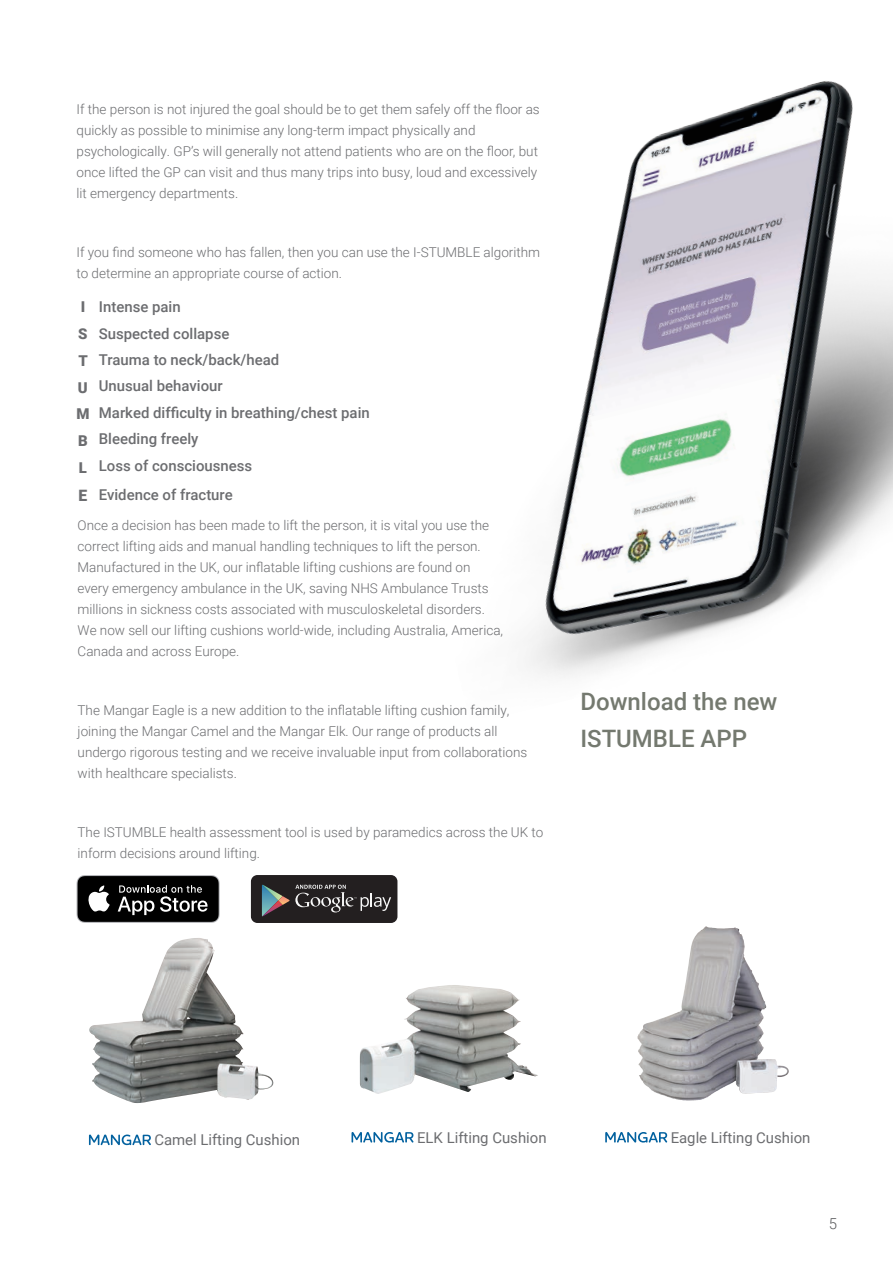
<style>
.page{position:relative;width:893px;height:1263px;background:#fff}
.page>*{position:absolute;margin:0;border:0;box-sizing:border-box;transform-origin:0 0}
.t1{font:500 24px/37.5px "Roboto";color:#74796f}
.t2{font:900 15.75px "Roboto";color:#6c6d70}
.t3{font:500 15px/26.4px "Roboto";color:#6c6d70}
.t4{font:15px "Roboto";color:#6c6d70}
.t5{font:900 15px/26.8px "Roboto";color:#6c6d70}
.t6{font:300 15px "Roboto";color:#57585a}
.t7{font:300 13.5px/21px "Roboto";color:#6c6d70}
</style>
<div class="page">
<img style="left:89px;top:938px;width:184px;height:165px">
<img style="left:360px;top:985px;width:178px;height:109px">
<svg style="left:89px;top:1134px;width:62px;height:11px"></svg>
<svg style="left:351px;top:1132px;width:62px;height:10px"></svg>
<svg style="left:605px;top:1132px;width:62px;height:10px"></svg>
<svg style="left:77px;top:875px;width:143px;height:48px;background:#333"></svg>
<div style="left:251px;top:875px;width:146px;height:48px;background:#231f20;border-radius:6px"></div>
<svg style="left:262px;top:885px;width:129px;height:31px"></svg>
<img style="left:637px;top:927px;width:68px;height:173px">
<img style="left:524px;top:81px;width:369px;height:597px">
<p class="t7" style="left:77px;top:98px;width:465px">If the person is not injured the goal should be to get them safely off the floor as quickly as possible to minimise any long-term impact physically and psychologically. GP’s will generally not attend patients who are on the floor, but once lifted the GP can visit and thus many trips into busy, loud and excessively lit emergency departments.</p>
<p class="t7" style="left:77px;top:241px;width:465px">If you find someone who has fallen, then you can use the I-STUMBLE algorithm to determine an appropriate course of action.</p>
<p class="t3" style="left:99px;top:293px;width:272px">Intense pain<br>Suspected collapse<br>Trauma to neck/back/head<br>Unusual behaviour<br>Marked difficulty in breathing/chest pain<br>Bleeding freely<br>Loss of consciousness</p>
<p class="t3" style="left:99px;top:481px;width:136px">Evidence of fracture</p>
<p class="t7" style="left:78px;top:514px;width:427px">Once a decision has been made to lift the person, it is vital you use the correct lifting aids and manual handling techniques to lift the person.<br>Manufactured in the UK, our inflatable lifting cushions are found on every emergency ambulance in the UK, saving NHS Ambulance Trusts millions in sickness costs associated with musculoskeletal disorders.<br>We now sell our lifting cushions world-wide, including Australia, America, Canada and across Europe.</p>
<p class="t5" style="left:76px;top:293px;width:15px">I<br>S<br>T<br>U<br>M<br>B<br>L</p>
<p class="t2" style="left:79px;top:484px;width:10px">E</p>
<p class="t7" style="left:78px;top:699px;width:451px">The Mangar Eagle is a new addition to the inflatable lifting cushion family, joining the Mangar Camel and the Mangar Elk. Our range of products all undergo rigorous testing and we receive invaluable input from collaborations with healthcare specialists.</p>
<p class="t7" style="left:78px;top:821px;width:467px">The ISTUMBLE health assessment tool is used by paramedics across the UK to inform decisions around lifting.</p>
<h1 class="t1" style="left:580px;top:682px;width:199px">Download the new<br>ISTUMBLE APP</h1>
<p class="t4" style="left:154px;top:1129px;width:147px">Camel Lifting Cushion</p>
<p class="t4" style="left:417px;top:1127px;width:131px">ELK Lifting Cushion</p>
<p class="t4" style="left:671px;top:1127px;width:141px">Eagle Lifting Cushion</p>
<p class="t6" style="left:829px;top:1213px;width:10px">5</p>
</div>
